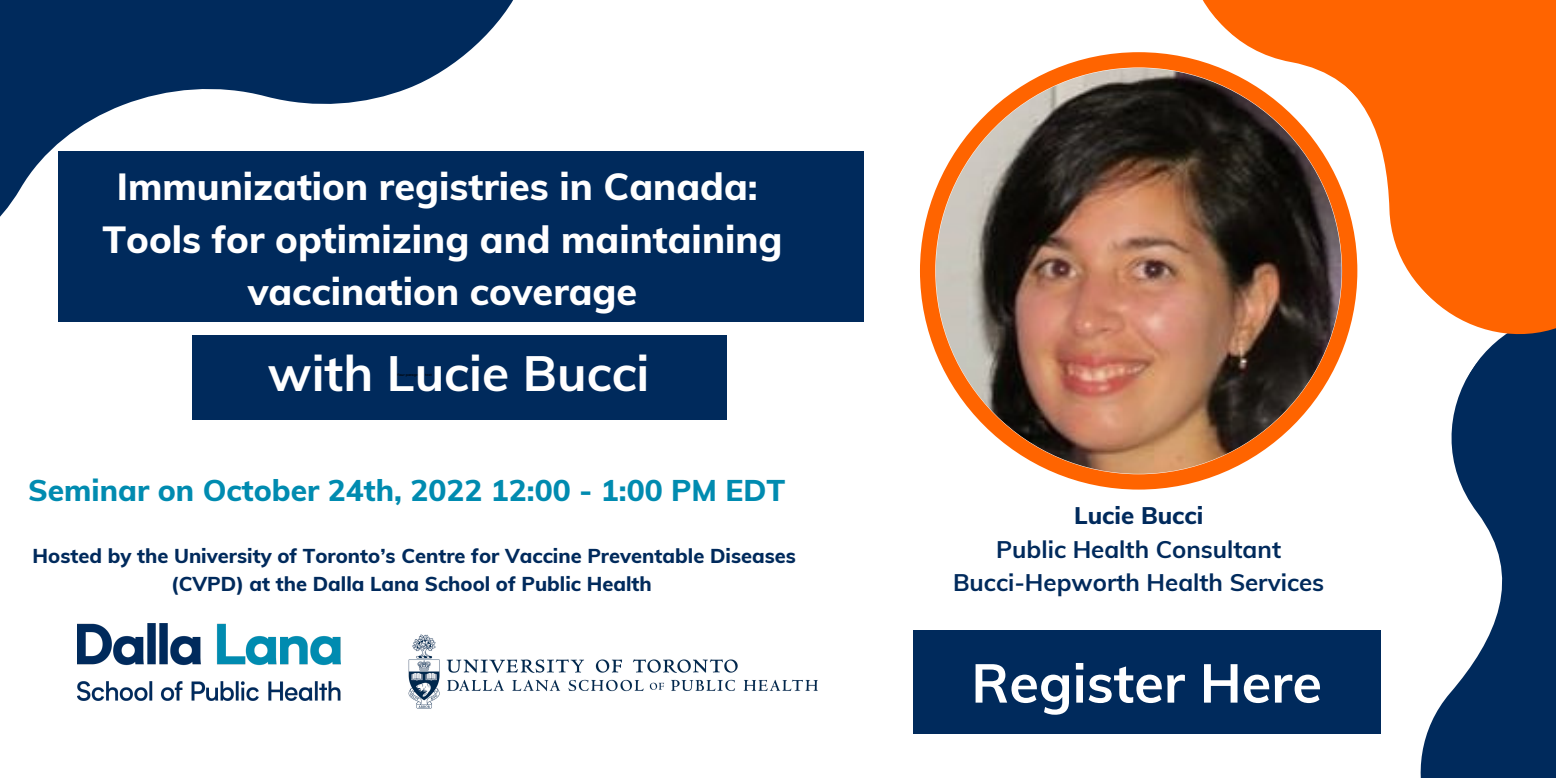
<style>
.page{position:relative;width:1556px;height:778px;background:#fff}
.page>*{position:absolute;margin:0;border:0;box-sizing:border-box;transform-origin:0 0}
.t1{font:700 54px "Muli";color:#fff}
.t2{font:700 49.59px "Muli";color:#fff}
.t3{font:800 37.74px/52.6px "Muli";color:#fff;text-align:center}
.t4{font:800 29.97px "Muli";color:#008bb0}
.t5{font:700 24px/33.5px "Muli";color:#002a5c;text-align:center}
.t6{font:800 24px "Muli";color:#002a5c}
.t7{font:800 20.07px/27.9px "Muli";color:#002a5c;text-align:center}
.t8{font:700 3.6px "Muli";color:#000}
</style>
<div class="page">
<svg style="left:0;top:0;width:591px;height:322px;fill:#002a5c"></svg>
<svg style="left:1380px;top:405px;width:175px;height:373px;fill:#002a5c"></svg>
<img style="left:78px;top:623px;width:263px;height:77px">
<img style="left:408px;top:634px;width:410px;height:75px">
<div style="left:59px;top:151px;width:805px;height:170px;background:#002a5c"></div>
<div style="left:192px;top:335px;width:534px;height:85px;background:#002a5c"></div>
<svg style="left:920px;top:55px;width:392px;height:434px"></svg>
<svg style="left:1103px;top:0;width:452px;height:405px"></svg>
<div style="left:913px;top:630px;width:467px;height:104px;background:#002a5c"></div>
<h3 class="t3" style="left:102px;top:159px;width:681px">Immunization registries in Canada:<br>Tools for optimizing and maintaining vaccination coverage</h3>
<h2 class="t2" style="left:268px;top:341px;width:383px">with Lucie Bucci</h2>
<p class="t8" style="left:397px;top:372px;width:36px">Your paragraph text</p>
<h3 class="t4" style="left:28px;top:471px;width:758px">Seminar on October 24th, 2022 12:00 - 1:00 PM EDT</h3>
<p class="t7" style="left:33px;top:541px;width:765px">Hosted by the University of Toronto’s Centre for Vaccine Preventable Diseases (CVPD) at the Dalla Lana School of Public Health</p>
<p class="t6" style="left:1073px;top:500px;width:131px">Lucie Bucci</p>
<p class="t5" style="left:953px;top:532px;width:373px">Public Health Consultant<br>Bucci-Hepworth Health Services</p>
<h1 class="t1" style="left:971px;top:648px;width:352px">Register Here</h1>
</div>
